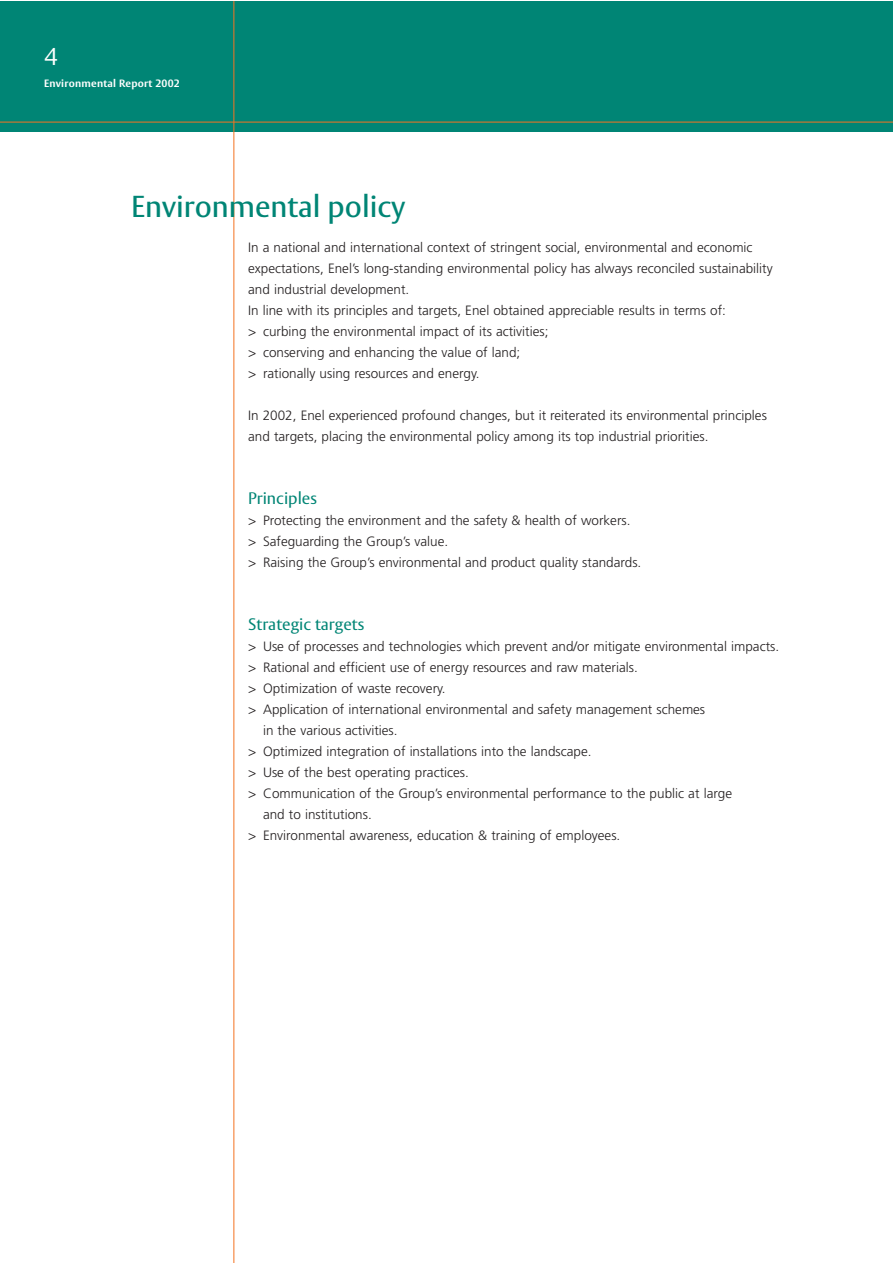
<style>
.page{position:relative;width:893px;height:1263px;background:#fff}
.page>*{position:absolute;margin:0;border:0;box-sizing:border-box;transform-origin:0 0}
.t1{font:500 30px "Vesta";color:#008575}
.t2{font:300 24px "Vesta";color:#fff}
.t3{font:16.5px "Vesta";color:#008575}
.t4{font:300 13.5px/21px "Frutiger";color:#231f20}
.t5{font:700 10.5px "Vesta";letter-spacing:.025em;color:#fff}
</style>
<div class="page">
<div style="left:0;top:1px;width:892px;height:131px;background:#008575"></div>
<hr style="left:233px;top:1px;width:1px;height:1262px;background:#f47321">
<hr style="left:0;top:122px;width:892px;height:1px;background:#f47321">
<h2 class="t2" style="left:44px;top:48px;width:15px">4</h2>
<p class="t5" style="left:44px;top:79px;width:137px">Environmental Report 2002</p>
<h1 class="t1" style="left:131px;top:196px;width:276px">Environmental policy</h1>
<p class="t4" style="left:248px;top:238px;width:526px">In a national and international context of stringent social, environmental and economic expectations, Enel’s long-standing environmental policy has always reconciled sustainability and industrial development.<br>In line with its principles and targets, Enel obtained appreciable results in terms of:<br>&gt; curbing the environmental impact of its activities;<br>&gt; conserving and enhancing the value of land;<br>&gt; rationally using resources and energy.</p>
<p class="t4" style="left:248px;top:406px;width:520px">In 2002, Enel experienced profound changes, but it reiterated its environmental principles and targets, placing the environmental policy among its top industrial priorities.</p>
<p class="t3" style="left:248px;top:492px;width:70px">Principles</p>
<p class="t4" style="left:248px;top:511px;width:395px">&gt; Protecting the environment and the safety &amp; health of workers. &gt; Safeguarding the Group’s value.<br>&gt; Raising the Group’s environmental and product quality standards.</p>
<p class="t3" style="left:248px;top:618px;width:118px">Strategic targets</p>
<p class="t4" style="left:248px;top:637px;width:533px">&gt; Use of processes and technologies which prevent and/or mitigate environmental impacts.</p>
<p class="t4" style="left:248px;top:658px;width:391px">&gt; Rational and efficient use of energy resources and raw materials.</p>
<p class="t4" style="left:248px;top:679px;width:199px">&gt; Optimization of waste recovery.</p>
<p class="t4" style="left:248px;top:700px;width:459px">&gt; Application of international environmental and safety management schemes</p>
<p class="t4" style="left:263px;top:721px;width:136px">in the various activities.</p>
<p class="t4" style="left:248px;top:742px;width:345px">&gt; Optimized integration of installations into the landscape.</p>
<p class="t4" style="left:248px;top:763px;width:222px">&gt; Use of the best operating practices.</p>
<p class="t4" style="left:248px;top:784px;width:486px">&gt; Communication of the Group’s environmental performance to the public at large</p>
<p class="t4" style="left:263px;top:805px;width:110px">and to institutions.</p>
<p class="t4" style="left:248px;top:826px;width:374px">&gt; Environmental awareness, education &amp; training of employees.</p>
</div>
